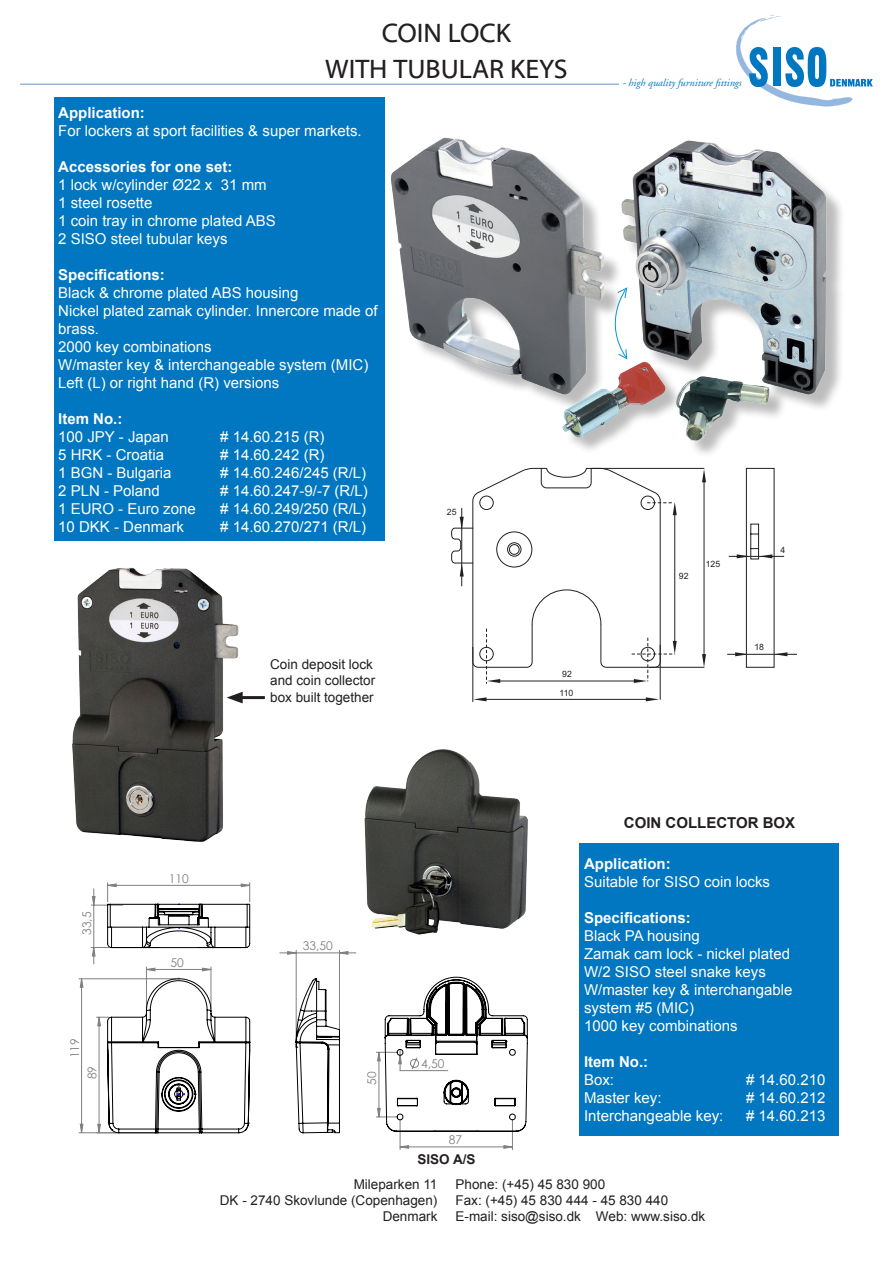
<style>
.page{position:relative;width:893px;height:1263px;background:#fff}
.page>*{position:absolute;margin:0;border:0;box-sizing:border-box;transform-origin:0 0}
.Overskrift_1{font:27px "Myriad Web Pro";color:#231f20}
.t1{font:15px/18px "Arial";color:#fff}
.t2{font:700 15px "Arial";color:#fff}
.t3{font:700 15px "Arial";color:#231f20}
.t4{font:13.5px/16.2px "Arial";color:#231f20}
.t5{font:700 13.5px "Arial";color:#231f20}
.t6{font:12px "Century Gothic";color:#808080}
.t7{font:italic 10.5px "Adobe Garamond";color:#0077c0}
.t8{font:8.7px/18.3px "Arial";color:#231f20;text-align:center}
</style>
<div class="page">
<hr style="left:20px;top:83px;width:599px;height:2px;background:#94b7e0">
<svg style="left:736px;top:15px;width:137px;height:92px"></svg>
<div style="left:54px;top:98px;width:330px;height:443px;background:#0077c0"></div>
<svg style="left:646px;top:697px;width:13px;height:4px"></svg>
<svg style="left:474px;top:697px;width:12px;height:4px"></svg>
<hr style="left:484px;top:699px;width:162px;height:1px;background:#231f20">
<svg style="left:775px;top:652px;width:12px;height:4px"></svg>
<hr style="left:727px;top:654px;width:69px;height:1px;background:#231f20">
<hr style="left:729px;top:556px;width:55px;height:1px;background:#231f20">
<hr style="left:660px;top:645px;width:1px;height:54px;background:#231f20">
<hr style="left:473px;top:647px;width:1px;height:55px;background:#231f20">
<svg style="left:472px;top:668px;width:189px;height:15px"></svg>
<svg style="left:451px;top:467px;width:324px;height:201px"></svg>
<div style="left:580px;top:843px;width:259px;height:292px;background:#0077c0"></div>
<div style="left:394px;top:141px;width:451px;height:271px;background:#231f20;opacity:.3"></div>
<img style="left:384px;top:120px;width:451px;height:295px">
<div style="left:565px;top:365px;width:223px;height:94px;background:#231f20;opacity:.3"></div>
<img style="left:553px;top:348px;width:218px;height:98px">
<img style="left:364px;top:749px;width:164px;height:186px">
<hr style="left:79px;top:978px;width:97px;height:1px;background:#808080">
<hr style="left:79px;top:1132px;width:76px;height:1px;background:#808080">
<hr style="left:400px;top:1119px;width:1px;height:30px;background:#808080">
<hr style="left:512px;top:1119px;width:1px;height:30px;background:#808080">
<svg style="left:80px;top:978px;width:3px;height:155px"></svg>
<svg style="left:250px;top:884px;width:151px;height:51px"></svg>
<svg style="left:400px;top:1145px;width:112px;height:4px"></svg>
<svg style="left:92px;top:896px;width:288px;height:237px"></svg>
<svg style="left:97px;top:977px;width:153px;height:156px"></svg>
<svg style="left:295px;top:978px;width:45px;height:155px"></svg>
<svg style="left:91px;top:883px;width:159px;height:88px"></svg>
<svg style="left:376px;top:976px;width:152px;height:156px"></svg>
<img style="left:72px;top:567px;width:193px;height:275px">
<hr style="left:237px;top:696px;width:28px;height:3px;background:#231f20">
<svg style="left:227px;top:692px;width:16px;height:11px"></svg>
<p class="Overskrift_1" style="left:382px;top:18px;width:131px">COIN LOCK</p>
<p class="Overskrift_1" style="left:325px;top:54px;width:244px">WITH TUBULAR KEYS</p>
<p class="t2" style="left:58px;top:103px;width:88px">Application:</p>
<p class="t1" style="left:58px;top:122px;width:305px">For lockers at sport facilities &amp; super markets.</p>
<p class="t2" style="left:58px;top:157px;width:176px">Accessories for one set:</p>
<p class="t1" style="left:58px;top:176px;width:210px">1 lock w/cylinder Ø22 x 31 mm</p>
<p class="t1" style="left:58px;top:194px;width:96px">1 steel rosette</p>
<p class="t1" style="left:58px;top:212px;width:219px">1 coin tray in chrome plated ABS</p>
<p class="t1" style="left:58px;top:230px;width:171px">2 SISO steel tubular keys</p>
<p class="t2" style="left:58px;top:265px;width:108px">Specifications:</p>
<p class="t1" style="left:58px;top:284px;width:242px">Black &amp; chrome plated ABS housing</p>
<p class="t1" style="left:58px;top:302px;width:321px">Nickel plated zamak cylinder. Innercore made of brass.</p>
<p class="t1" style="left:58px;top:338px;width:155px">2000 key combinations</p>
<p class="t1" style="left:58px;top:356px;width:312px">W/master key &amp; interchangeable system (MIC)</p>
<p class="t1" style="left:58px;top:374px;width:222px">Left (L) or right hand (R) versions</p>
<p class="t2" style="left:58px;top:409px;width:66px">Item No.:</p>
<p class="t1" style="left:58px;top:428px;width:112px">100 JPY - Japan</p>
<p class="t1" style="left:220px;top:428px;width:106px"># 14.60.215 (R)</p>
<p class="t1" style="left:58px;top:446px;width:107px">5 HRK - Croatia</p>
<p class="t1" style="left:220px;top:446px;width:106px"># 14.60.242 (R)</p>
<p class="t1" style="left:58px;top:464px;width:115px">1 BGN - Bulgaria</p>
<p class="t1" style="left:220px;top:464px;width:147px"># 14.60.246/245 (R/L)</p>
<p class="t1" style="left:58px;top:482px;width:103px">2 PLN - Poland</p>
<p class="t1" style="left:220px;top:482px;width:149px"># 14.60.247-9/-7 (R/L)</p>
<p class="t1" style="left:58px;top:500px;width:139px">1 EURO - Euro zone</p>
<p class="t1" style="left:220px;top:500px;width:147px"># 14.60.249/250 (R/L)</p>
<p class="t1" style="left:58px;top:518px;width:127px">10 DKK - Denmark</p>
<p class="t1" style="left:220px;top:518px;width:147px"># 14.60.270/271 (R/L)</p>
<p class="t4" style="left:270px;top:657px;width:107px">Coin deposit lock and coin collector box built together</p>
<p class="t8" style="left:447px;top:503px;width:11px">25</p>
<p class="t8" style="left:560px;top:665px;width:15px">92<br>110</p>
<p class="t7" style="left:623px;top:77px;width:121px">- high quality furniture fittings</p>
<p class="t8" style="left:679px;top:566px;width:11px">92</p>
<p class="t8" style="left:706px;top:554px;width:16px">125</p>
<p class="t8" style="left:780px;top:541px;width:6px">4</p>
<p class="t8" style="left:754px;top:638px;width:11px">18</p>
<p class="t6" style="left:78px;top:935px;width:25px;rotate:-90deg">33,5</p>
<p class="t6" style="left:66px;top:1058px;width:22px;rotate:-90deg">119</p>
<p class="t6" style="left:84px;top:1079px;width:15px;rotate:-90deg">89</p>
<p class="t6" style="left:169px;top:870px;width:22px">110</p>
<p class="t6" style="left:171px;top:954px;width:15px">50</p>
<p class="t6" style="left:303px;top:937px;width:32px">33,50</p>
<p class="t6" style="left:364px;top:1084px;width:15px;rotate:-90deg">50</p>
<p class="t6" style="left:421px;top:1055px;width:25px">4,50</p>
<p class="t6" style="left:449px;top:1131px;width:15px">87</p>
<p class="t5" style="left:417px;top:1150px;width:60px">SISO A/S</p>
<p class="t3" style="left:624px;top:813px;width:173px">COIN COLLECTOR BOX</p>
<p class="t2" style="left:584px;top:853px;width:88px">Application:</p>
<p class="t1" style="left:584px;top:872px;width:187px">Suitable for SISO coin locks</p>
<p class="t2" style="left:584px;top:907px;width:108px">Specifications:</p>
<p class="t1" style="left:584px;top:926px;width:117px">Black PA housing</p>
<p class="t1" style="left:584px;top:944px;width:207px">Zamak cam lock - nickel plated</p>
<p class="t1" style="left:584px;top:962px;width:183px">W/2 SISO steel snake keys</p>
<p class="t1" style="left:584px;top:980px;width:210px">W/master key &amp; interchangable system #5 (MIC)</p>
<p class="t1" style="left:584px;top:1016px;width:155px">1000 key combinations</p>
<p class="t2" style="left:584px;top:1051px;width:66px">Item No.:</p>
<p class="t1" style="left:584px;top:1070px;width:32px">Box:</p>
<p class="t1" style="left:746px;top:1070px;width:81px"># 14.60.210</p>
<p class="t1" style="left:584px;top:1088px;width:79px">Master key:</p>
<p class="t1" style="left:746px;top:1088px;width:81px"># 14.60.212</p>
<p class="t1" style="left:584px;top:1106px;width:141px">Interchangeable key:</p>
<p class="t1" style="left:746px;top:1106px;width:81px"># 14.60.213</p>
<p class="t4" style="left:220px;top:1176px;width:219px;text-align:right">Mileparken 11<br>DK - 2740 Skovlunde (Copenhagen)<br>Denmark</p>
<p class="t4" style="left:455px;top:1176px;width:251px">Phone: (+45) 45 830 900<br>Fax: (+45) 45 830 444 - 45 830 440<br>E-mail: siso@siso.dk Web: www.siso.dk</p>
</div>
